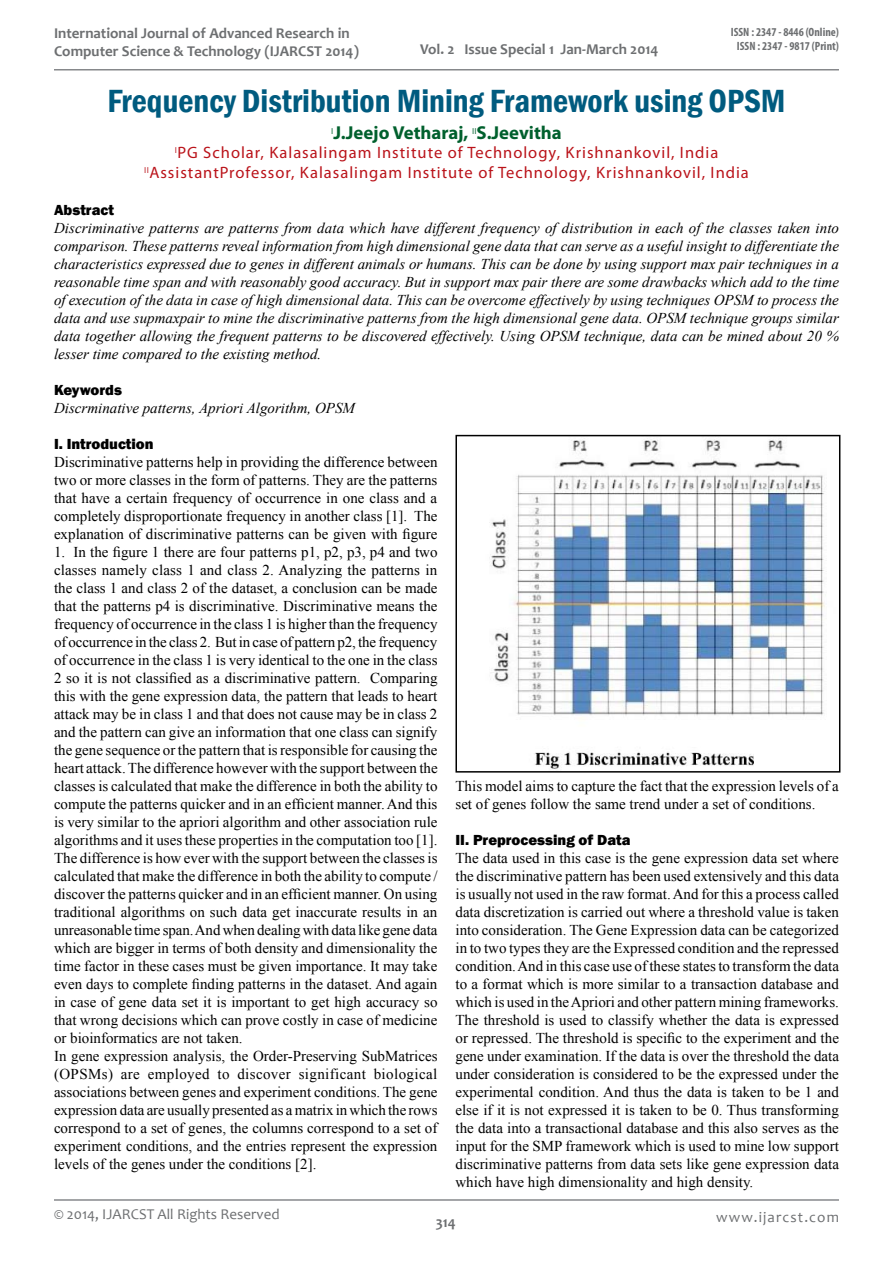
<style>
.page{position:relative;width:893px;height:1263px;background:#fff}
.page>*{position:absolute;margin:0;border:0;box-sizing:border-box;transform-origin:0 0}
.t1{font:600 condensed 33px "Franklin Gothic";color:#005b7f}
.t2{font:700 18.75px "Myriad Pro";color:#00602d}
.t3{font:16.5px/19.8px "Myriad Pro";letter-spacing:.06em;color:#ba131a;text-align:center}
.t4{font:15px/18px "Times New Roman";color:#000;text-align:justify}
.t5{font:italic 15px/18px "Times New Roman";color:#000;text-align:justify}
.t6{font:700 15px/18px "Candara";color:#6d6f71}
.t7{font:800 15px "Franklin Gothic";color:#000}
.t8{font:15px "Candara";color:#6d6f71}
.t9{font:15px "Candara";letter-spacing:.075em;color:#6d6f71}
.t10{font:700 condensed 12px/14.4px "Myriad Pro";color:#6d6f71;text-align:center}
</style>
<div class="page">
<hr style="left:54px;top:1199px;width:785px;height:2px;background:#86888b">
<hr style="left:54px;top:69px;width:785px;height:2px;background:#86888b">
<img style="left:489px;top:439px;width:336px;height:330px">
<div style="left:455px;top:435px;width:385px;height:338px;border:2px solid #000"></div>
<p class="t6" style="left:54px;top:24px;width:306px">International Journal of Advanced Research in<br>Computer Science &amp; Technology (IJARCST 2014)</p>
<p class="t10" style="left:731px;top:25px;width:110px">ISSN : 2347 - 8446 (Online)<br>ISSN : 2347 - 9817 (Print)</p>
<p class="t6" style="left:420px;top:40px;width:240px">Vol. 2 Issue Special 1 Jan-March 2014</p>
<h1 class="t1" style="left:107px;top:79px;width:680px">Frequency Distribution Mining Framework using OPSM</h1>
<p class="t2" style="left:331px;top:120px;width:232px"><sup>I</sup>J.Jeejo Vetharaj, <sup>II</sup>S.Jeevitha</p>
<p class="t3" style="left:144px;top:143px;width:606px"><sup>I</sup>PG Scholar, Kalasalingam Institute of Technology, Krishnankovil, India<br><sup>II</sup>AssistantProfessor, Kalasalingam Institute of Technology, Krishnankovil, India</p>
<p class="t7" style="left:54px;top:200px;width:61px">Abstract</p>
<p class="t5" style="left:54px;top:218px;width:787px">Discriminative patterns are patterns from data which have different frequency of distribution in each of the classes taken into comparison. These patterns reveal information from high dimensional gene data that can serve as a useful insight to differentiate the characteristics expressed due to genes in different animals or humans. This can be done by using support max pair techniques in a reasonable time span and with reasonably good accuracy. But in support max pair there are some drawbacks which add to the time of execution of the data in case of high dimensional data. This can be overcome effectively by using techniques OPSM to process the data and use supmaxpair to mine the discriminative patterns from the high dimensional gene data. OPSM technique groups similar data together allowing the frequent patterns to be discovered effectively. Using OPSM technique, data can be mined about 20 % lesser time compared to the existing method.</p>
<p class="t7" style="left:54px;top:380px;width:69px">Keywords</p>
<p class="t5" style="left:54px;top:398px;width:303px">Discrminative patterns, Apriori Algorithm, OPSM</p>
<p class="t7" style="left:54px;top:434px;width:101px">I. Introduction</p>
<p class="t4" style="left:54px;top:452px;width:385px">Discriminative patterns help in providing the difference between two or more classes in the form of patterns. They are the patterns that have a certain frequency of occurrence in one class and a completely disproportionate frequency in another class [1]. The explanation of discriminative patterns can be given with figure</p>
<p class="t4" style="left:54px;top:542px;width:385px;text-align:left">1. In the figure 1 there are four patterns p1, p2, p3, p4 and two classes namely class 1 and class 2. Analyzing the patterns in the class 1 and class 2 of the dataset, a conclusion can be made that the patterns p4 is discriminative. Discriminative means the frequency of occurrence in the class 1 is higher than the frequency of occurrence in the class 2. But in case of pattern p2, the frequency of occurrence in the class 1 is very identical to the one in the class 2 so it is not classified as a discriminative pattern. Comparing this with the gene expression data, the pattern that leads to heart attack may be in class 1 and that does not cause may be in class 2 and the pattern can give an information that one class can signify the gene sequence or the pattern that is responsible for causing the heart attack. The difference however with the support between the classes is calculated that make the difference in both the ability to compute the patterns quicker and in an efficient manner. And this is very similar to the apriori algorithm and other association rule algorithms and it uses these properties in the computation too [1].<br>The difference is how ever with the support between the classes is calculated that make the difference in both the ability to compute / discover the patterns quicker and in an efficient manner. On using traditional algorithms on such data get inaccurate results in an unreasonable time span. And when dealing with data like gene data which are bigger in terms of both density and dimensionality the time factor in these cases must be given importance. It may take even days to complete finding patterns in the dataset. And again in case of gene data set it is important to get high accuracy so that wrong decisions which can prove costly in case of medicine or bioinformatics are not taken.<br>In gene expression analysis, the Order-Preserving SubMatrices (OPSMs) are employed to discover significant biological associations between genes and experiment conditions. The gene expression data are usually presented as a matrix in which the rows correspond to a set of genes, the columns correspond to a set of experiment conditions, and the entries represent the expression levels of the genes under the conditions [2].</p>
<p class="t4" style="left:455px;top:776px;width:385px">This model aims to capture the fact that the expression levels of a set of genes follow the same trend under a set of conditions.</p>
<p class="t7" style="left:455px;top:830px;width:177px">II. Preprocessing of Data</p>
<p class="t4" style="left:455px;top:848px;width:385px">The data used in this case is the gene expression data set where the discriminative pattern has been used extensively and this data is usually not used in the raw format. And for this a process called data discretization is carried out where a threshold value is taken into consideration. The Gene Expression data can be categorized in to two types they are the Expressed condition and the repressed condition. And in this case use of these states to transform the data to a format which is more similar to a transaction database and which is used in the Apriori and other pattern mining frameworks.<br>The threshold is used to classify whether the data is expressed or repressed. The threshold is specific to the experiment and the gene under examination. If the data is over the threshold the data under consideration is considered to be the expressed under the experimental condition. And thus the data is taken to be 1 and else if it is not expressed it is taken to be 0. Thus transforming the data into a transactional database and this also serves as the input for the SMP framework which is used to mine low support discriminative patterns from data sets like gene expression data which have high dimensionality and high density.</p>
<p class="t8" style="left:54px;top:1205px;width:227px">© 2014, IJARCST All Rights Reserved</p>
<p class="t6" style="left:436px;top:1213px;width:22px">314</p>
<p class="t9" style="left:716px;top:1207px;width:124px">www.ijarcst.com</p>
</div>
